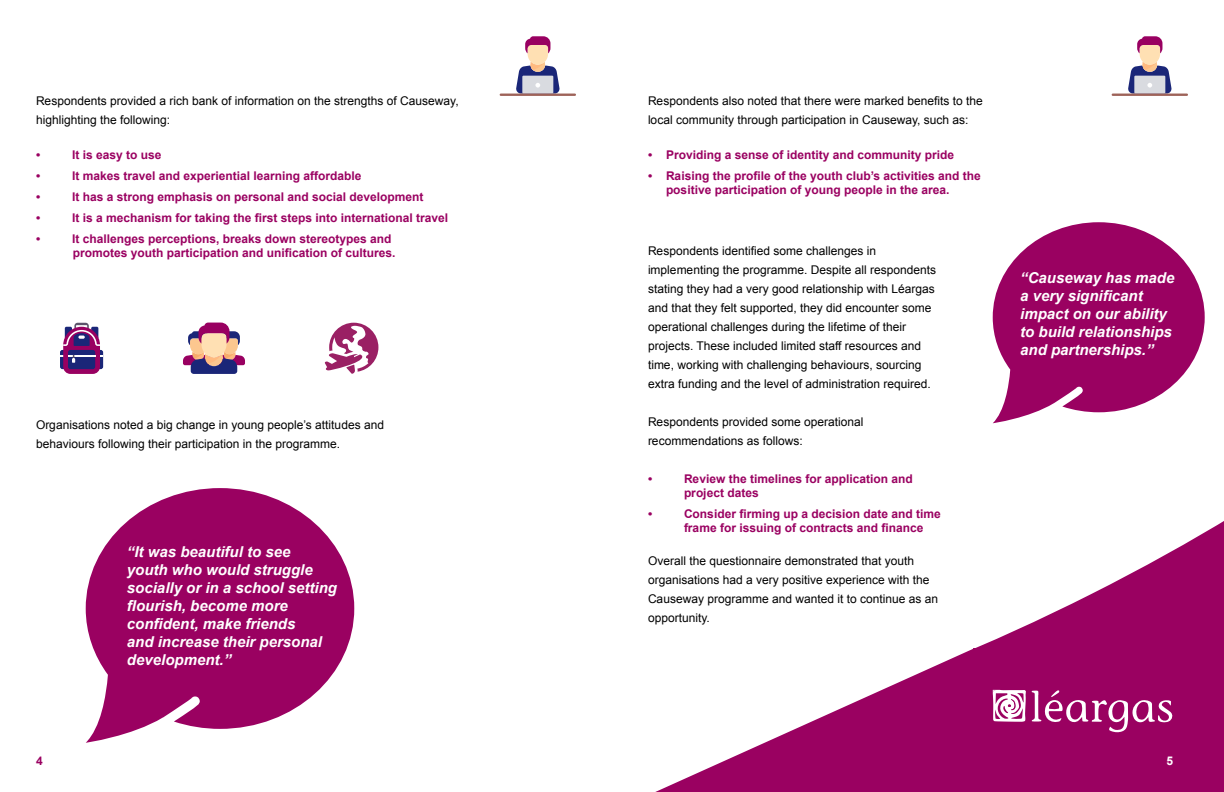
<style>
.page{position:relative;width:1224px;height:792px;background:#fff}
.page>*{position:absolute;margin:0;border:0;box-sizing:border-box;transform-origin:0 0}
.t1{font:italic 700 15px/18px "Arial";color:#fff}
.t2{font:12px/19px "Arial";color:#000}
.t3{font:700 12px/14px "Arial";color:#9a0161}
.t4{font:700 12px "Arial";color:#fff}
</style>
<div class="page">
<svg style="left:60px;top:323px;width:43px;height:51px"></svg>
<svg style="left:325px;top:323px;width:53px;height:51px"></svg>
<svg style="left:86px;top:488px;width:268px;height:255px;fill:#9a0161"></svg>
<svg style="left:975px;top:311px;width:249px;height:439px"></svg>
<div style="left:724px;top:648px;width:473px;height:144px;background:#9a0161"></div>
<svg style="left:655px;top:648px;width:318px;height:144px"></svg>
<svg style="left:993px;top:222px;width:212px;height:201px;fill:#9a0161"></svg>
<svg style="left:1032px;top:690px;width:141px;height:43px"></svg>
<svg style="left:993px;top:690px;width:33px;height:32px"></svg>
<svg style="left:183px;top:323px;width:62px;height:51px"></svg>
<hr style="left:1112px;top:94px;width:76px;height:2px;background:#9e6359">
<svg style="left:1128px;top:36px;width:44px;height:58px"></svg>
<hr style="left:500px;top:94px;width:76px;height:2px;background:#9e6359">
<svg style="left:516px;top:36px;width:44px;height:58px"></svg>
<p class="t2" style="left:36px;top:91px;width:424px">Respondents provided a rich bank of information on the strengths of Causeway, highlighting the following:</p>
<p class="t3" style="left:36px;top:148px;width:6px">•</p>
<p class="t3" style="left:72px;top:148px;width:91px">It is easy to use</p>
<p class="t3" style="left:36px;top:169px;width:6px">•</p>
<p class="t3" style="left:72px;top:169px;width:291px">It makes travel and experiential learning affordable</p>
<p class="t3" style="left:36px;top:190px;width:6px">•</p>
<p class="t3" style="left:72px;top:190px;width:353px">It has a strong emphasis on personal and social development</p>
<p class="t3" style="left:36px;top:211px;width:6px">•</p>
<p class="t3" style="left:72px;top:211px;width:378px">It is a mechanism for taking the first steps into international travel</p>
<p class="t3" style="left:36px;top:232px;width:6px">•</p>
<p class="t3" style="left:72px;top:232px;width:325px">It challenges perceptions, breaks down stereotypes and promotes youth participation and unification of cultures.</p>
<p class="t2" style="left:36px;top:415px;width:350px">Organisations noted a big change in young people’s attitudes and behaviours following their participation in the programme.</p>
<p class="t3" style="left:36px;top:754px;width:8px">4</p>
<p class="t1" style="left:127px;top:543px;width:212px">“It was beautiful to see<br>youth who would struggle socially or in a school setting flourish, become more confident, make friends<br>and increase their personal development.”</p>
<p class="t2" style="left:648px;top:91px;width:336px">Respondents also noted that there were marked benefits to the local community through participation in Causeway, such as:</p>
<p class="t3" style="left:648px;top:148px;width:308px">• Providing a sense of identity and community pride</p>
<p class="t3" style="left:666px;top:169px;width:316px;text-indent:-18px">• Raising the profile of the youth club’s activities and the positive participation of young people in the area.</p>
<p class="t2" style="left:648px;top:241px;width:290px">Respondents identified some challenges in implementing the programme. Despite all respondents stating they had a very good relationship with Léargas and that they felt supported, they did encounter some operational challenges during the lifetime of their projects. These included limited staff resources and time, working with challenging behaviours, sourcing extra funding and the level of administration required.</p>
<p class="t2" style="left:648px;top:412px;width:217px">Respondents provided some operational recommendations as follows:</p>
<p class="t3" style="left:648px;top:472px;width:6px">•</p>
<p class="t3" style="left:684px;top:472px;width:230px">Review the timelines for application and project dates</p>
<p class="t3" style="left:648px;top:507px;width:6px">•</p>
<p class="t3" style="left:684px;top:507px;width:258px">Consider firming up a decision date and time frame for issuing of contracts and finance</p>
<p class="t2" style="left:648px;top:551px;width:292px">Overall the questionnaire demonstrated that youth organisations had a very positive experience with the Causeway programme and wanted it to continue as an opportunity.</p>
<p class="t1" style="left:1020px;top:270px;width:156px">“Causeway has made a very significant impact on our ability to build relationships and partnerships.”</p>
<p class="t4" style="left:1166px;top:753px;width:8px">5</p>
</div>
